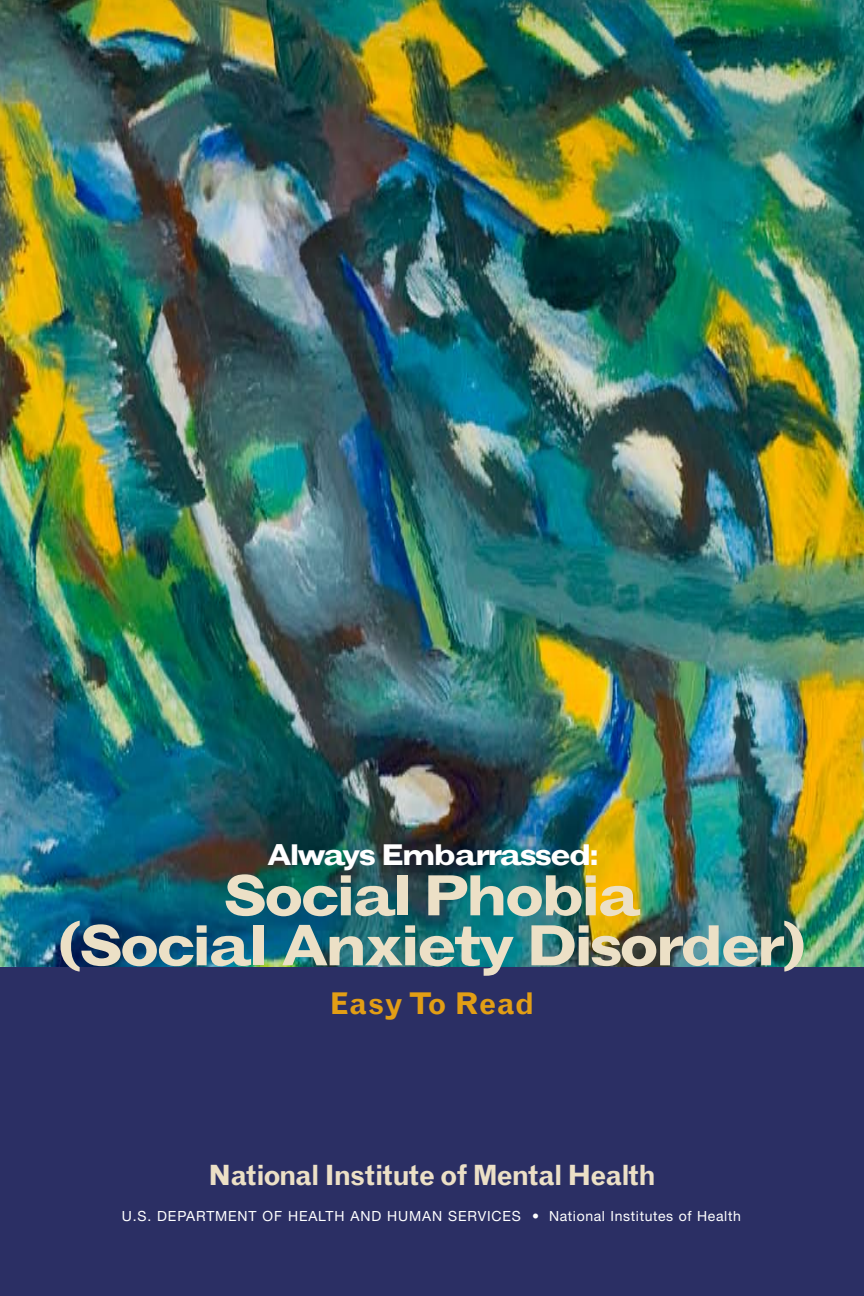
<style>
.page{position:relative;width:864px;height:1296px;background:#fff}
.page>*{position:absolute;margin:0;border:0;box-sizing:border-box;transform-origin:0 0}
.t1{font:700 expanded 58px/50px "Grotesque";letter-spacing:-.07em;color:#ece0c6;text-align:center}
.t2{font:700 expanded 30px "Grotesque";letter-spacing:-.075em;color:#fff}
.t3{font:700 30px "Grotesque";color:#e29e15}
.t4{font:700 28px "Grotesque";letter-spacing:-.045em;color:#ece0c6}
.t5{font:14px "Helvetica Neue LT Std";letter-spacing:.06em;color:#fff}
</style>
<div class="page">
<div style="left:0;top:965px;width:864px;height:331px;background:#2b2f64"></div>
<img style="left:0;top:0;width:864px;height:966px">
<h2 class="t2" style="left:267px;top:837px;width:333px">Always Embarrassed:</h2>
<h1 class="t1" style="left:57px;top:870px;width:751px">Social Phobia<br>(Social Anxiety Disorder)</h1>
<h2 class="t3" style="left:330px;top:986px;width:206px">Easy To Read</h2>
<h3 class="t4" style="left:208px;top:1158px;width:450px">National Institute of Mental Health</h3>
<p class="t5" style="left:122px;top:1208px;width:620px">U.S. DEPARTMENT OF HEALTH AND HU MAN SERVICES • NATIONAL INSTITUTES OF HEALTH</p>
</div>
